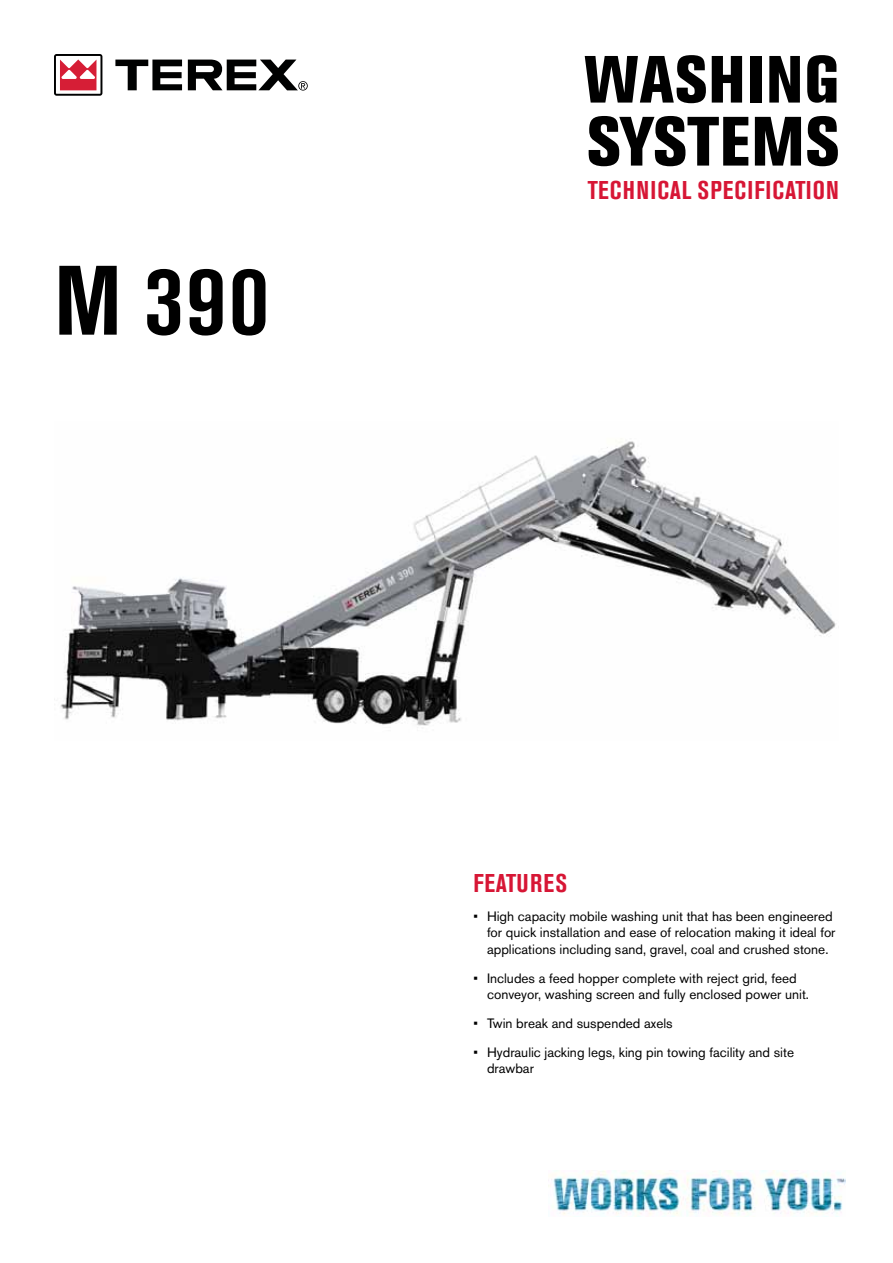
<style>
.page{position:relative;width:893px;height:1263px;background:#fff}
.page>*{position:absolute;margin:0;border:0;box-sizing:border-box;transform-origin:0 0}
.t1{font:700 condensed 97.5px "Akzidenz Grotesk Pro";color:#000}
.t2{font:800 condensed 69px "Akzidenz Grotesk Pro";color:#000}
.t3{font:800 condensed 66px "Akzidenz Grotesk Pro";letter-spacing:.02em;color:#000}
.t4{font:700 condensed 25.5px "Akzidenz Grotesk Pro";letter-spacing:.045em;color:#d71635}
.t5{font:13.5px/16.2px "Akzidenz Grotesk Pro";color:#000}
</style>
<div class="page">
<svg style="left:54px;top:54px;width:48px;height:42px"></svg>
<svg style="left:115px;top:60px;width:67px;height:30px"></svg>
<svg style="left:188px;top:60px;width:120px;height:31px"></svg>
<img style="left:551px;top:1170px;width:295px;height:47px">
<img style="left:54px;top:441px;width:782px;height:285px">
<h1 class="t1" style="left:54px;top:238px;width:215px">M 390</h1>
<h3 class="t3" style="left:585px;top:37px;width:256px">WASHING</h3>
<h2 class="t2" style="left:587px;top:97px;width:253px">SYSTEMS</h2>
<h3 class="t4" style="left:588px;top:173px;width:253px">TECHNICAL SPECIFICATION</h3>
<h3 class="t4" style="left:474px;top:867px;width:82px">FEATURES</h3>
<p class="t5" style="left:487px;top:908px;width:350px;text-indent:-14px">• High capacity mobile washing unit that has been engineered for quick installation and ease of relocation making it ideal for applications including sand, gravel, coal and crushed stone.</p>
<p class="t5" style="left:487px;top:970px;width:324px;text-indent:-14px">• Includes a feed hopper complete with reject grid, feed conveyor, washing screen and fully enclosed power unit.</p>
<p class="t5" style="left:473px;top:1015px;width:201px">• Twin break and suspended axels</p>
<p class="t5" style="left:487px;top:1044px;width:309px;text-indent:-14px">• Hydraulic jacking legs, king pin towing facility and site drawbar</p>
</div>
